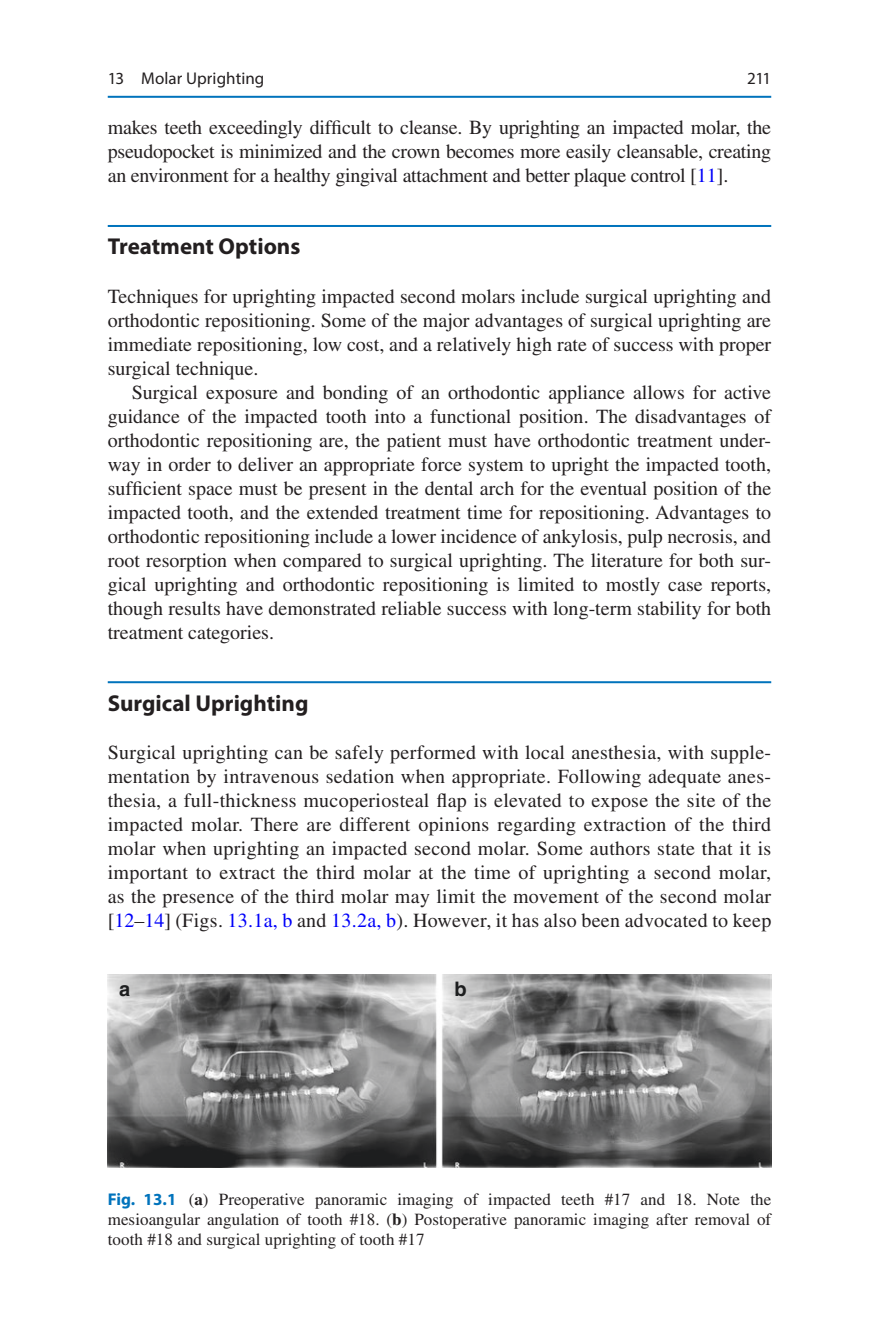
<style>
.page{position:relative;width:879px;height:1333px;background:#fff}
.page>*{position:absolute;margin:0;border:0;box-sizing:border-box;transform-origin:0 0}
.t1{font:700 23px "Qymmws Myriad Pro";color:#231f20}
.t2{font:20px/24px "Wfwfsl Times LT Std";color:#231f20;text-align:justify}
.t3{font:700 20px "Qtpbmt Helvetica";color:#1d1e1f}
.t4{font:17px/20px "Wfwfsl Times LT Std";letter-spacing:.005em;color:#231f20;text-align:justify}
.t5{font:17px "Dhtgcg Myriad Pro";letter-spacing:.005em;color:#231f20}
.s1{color:#0000fa}
.s2{font-family:"Qymmws Myriad Pro";font-weight:700;color:#0073bc}
.s3{font-family:"Gwjdpw Times LT Std";font-weight:700}
</style>
<div class="page">
<hr style="left:108px;top:225px;width:663px;height:2px;background:#0073bc">
<hr style="left:108px;top:681px;width:663px;height:2px;background:#0073bc">
<img style="left:108px;top:974px;width:663px;height:193px">
<hr style="left:108px;top:96px;width:663px;height:2px;background:#0073bc">
<p class="t5" style="left:108px;top:68px;width:158px">13 Molar Uprighting</p>
<p class="t5" style="left:747px;top:68px;width:25px">211</p>
<p class="t2" style="left:108px;top:116px;width:665px">makes teeth exceedingly difficult to cleanse. By uprighting an impacted molar, the pseudopocket is minimized and the crown becomes more easily cleansable, creating an environment for a healthy gingival attachment and better plaque control [<span class="s1">11</span>].</p>
<p class="t1" style="left:108px;top:232px;width:194px">Treatment Options</p>
<p class="t2" style="left:108px;top:284px;width:665px">Techniques for uprighting impacted second molars include surgical uprighting and orthodontic repositioning. Some of the major advantages of surgical uprighting are immediate repositioning, low cost, and a relatively high rate of success with proper surgical technique.</p>
<p class="t2" style="left:108px;top:380px;width:665px;text-indent:24px">Surgical exposure and bonding of an orthodontic appliance allows for active guidance of the impacted tooth into a functional position. The disadvantages of orthodontic repositioning are, the patient must have orthodontic treatment under&shy;way in order to deliver an appropriate force system to upright the impacted tooth, sufficient space must be present in the dental arch for the eventual position of the impacted tooth, and the extended treatment time for repositioning. Advantages to orthodontic repositioning include a lower incidence of ankylosis, pulp necrosis, and root resorption when compared to surgical uprighting. The literature for both sur&shy;gical uprighting and orthodontic repositioning is limited to mostly case reports, though results have demonstrated reliable success with long-term stability for both treatment categories.</p>
<p class="t1" style="left:108px;top:688px;width:202px">Surgical Uprighting</p>
<p class="t2" style="left:108px;top:740px;width:665px">Surgical uprighting can be safely performed with local anesthesia, with supple&shy;mentation by intravenous sedation when appropriate. Following adequate anes&shy;thesia, a full-thickness mucoperiosteal flap is elevated to expose the site of the impacted molar. There are different opinions regarding extraction of the third molar when uprighting an impacted second molar. Some authors state that it is important to extract the third molar at the time of uprighting a second molar, as the presence of the third molar may limit the movement of the second molar [<span class="s1">12</span>–<span class="s1">14</span>] (Figs. <span class="s1">13.1a, b</span> and <span class="s1">13.2a, b</span>). However, it has also been advocated to keep</p>
<p class="t3" style="left:119px;top:977px;width:13px">a</p>
<p class="t3" style="left:455px;top:977px;width:14px">b</p>
<p class="t4" style="left:108px;top:1188px;width:665px"><span class="s2">Fig. 13.1</span> (<span class="s3">a</span>) Preoperative panoramic imaging of impacted teeth #17 and 18. Note the mesioangular angulation of tooth #18. (<span class="s3">b</span>) Postoperative panoramic imaging after removal of tooth #18 and surgical uprighting of tooth #17</p>
</div>
